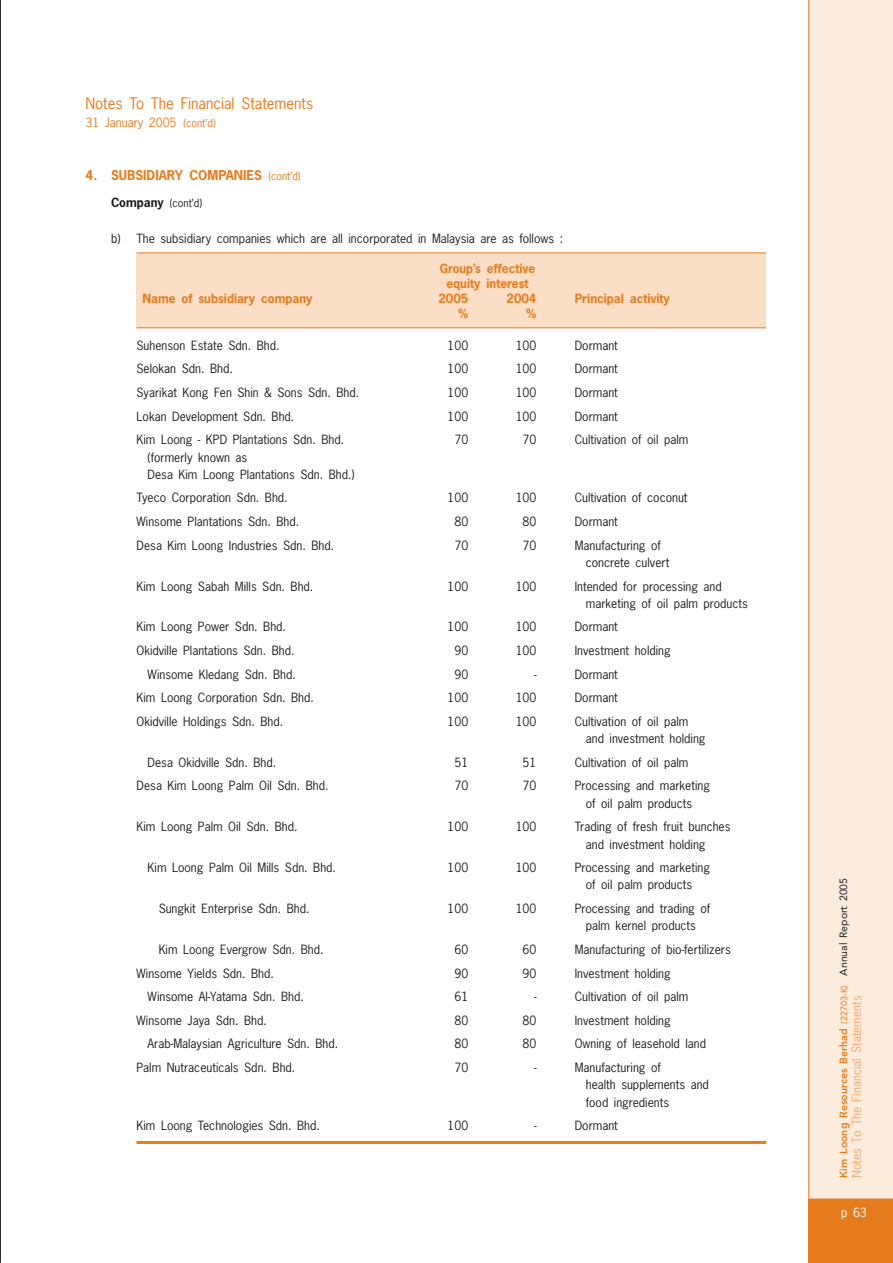
<style>
.page{position:relative;width:893px;height:1263px;background:#fff}
.page>*{position:absolute;margin:0;border:0;box-sizing:border-box;transform-origin:0 0}
.t1{font:15px "News Gothic";color:#e67b1d}
.t2{font:700 12.75px "News Gothic";color:#e67b1d}
.t3{font:12px/17.2px "News Gothic";color:#231f20}
.t4{font:700 12px/15px "News Gothic";color:#e67b1d;text-align:center}
.t5{font:12px "News Gothic";color:#f0a96e}
.t6{font:12px "News Gothic";color:#e67b1d}
.t7{font:12px "News Gothic";color:#fff}
.t8{font:800 10.5px "Avenir";color:#e67b1d}
.t9{font:10.5px "News Gothic";color:#231f20}
.s1{font-size:10.5px}
.s2{font-weight:400;font-size:10.5px}
.s3{font-weight:700;font-size:12px}
.s4{font-weight:400;font-size:9px}
.s5{font-weight:400;color:#231f20}
</style>
<div class="page">
<div style="left:808px;top:0;width:84px;height:1199px;background:#fcecde"></div>
<div style="left:808px;top:1199px;width:84px;height:64px;background:#e67b1d"></div>
<hr style="left:808px;top:0;width:1px;height:1263px;background:#e67b1d">
<hr style="left:0;top:0;width:1px;height:1263px;background:#231f20">
<div style="left:136px;top:253px;width:630px;height:75px;background:#fadec5"></div>
<hr style="left:136px;top:252px;width:630px;height:1px;background:#e67b1d">
<hr style="left:136px;top:327px;width:630px;height:1px;background:#e67b1d">
<hr style="left:136px;top:1141px;width:630px;height:3px;background:#e67b1d">
<p class="t1" style="left:85px;top:98px;width:229px">Notes To The Financial Statements</p>
<p class="t6" style="left:85px;top:118px;width:132px">31 January 2005 <span class="s1">(cont’d)</span></p>
<p class="t2" style="left:85px;top:170px;width:217px">4. SUBSIDIARY COMPANIES <span class="s2">(cont’d)</span></p>
<p class="t9" style="left:111px;top:198px;width:93px"><span class="s3">Company</span> (cont’d)</p>
<p class="t3" style="left:111px;top:230px;width:453px">b) The subsidiary companies which are all incorporated in Malaysia are as follows :</p>
<p class="t4" style="left:439px;top:261px;width:97px">Group’s effective equity interest</p>
<p class="t4" style="left:142px;top:291px;width:171px">Name of subsidiary company</p>
<p class="t4" style="left:438px;top:291px;width:31px">2005</p>
<p class="t4" style="left:506px;top:291px;width:31px">2004</p>
<p class="t4" style="left:574px;top:291px;width:97px">Principal activity</p>
<p class="t4" style="left:458px;top:306px;width:12px">%</p>
<p class="t4" style="left:526px;top:306px;width:12px">%</p>
<p class="t3" style="left:136px;top:338px;width:144px">Suhenson Estate Sdn. Bhd.</p>
<p class="t3" style="left:447px;top:338px;width:22px">100</p>
<p class="t3" style="left:515px;top:338px;width:22px">100</p>
<p class="t3" style="left:574px;top:338px;width:45px">Dormant</p>
<p class="t3" style="left:136px;top:361px;width:98px">Selokan Sdn. Bhd.</p>
<p class="t3" style="left:447px;top:361px;width:22px">100</p>
<p class="t3" style="left:515px;top:361px;width:22px">100</p>
<p class="t3" style="left:574px;top:361px;width:45px">Dormant</p>
<p class="t3" style="left:136px;top:385px;width:224px">Syarikat Kong Fen Shin &amp; Sons Sdn. Bhd.</p>
<p class="t3" style="left:447px;top:385px;width:22px">100</p>
<p class="t3" style="left:515px;top:385px;width:22px">100</p>
<p class="t3" style="left:574px;top:385px;width:45px">Dormant</p>
<p class="t3" style="left:136px;top:408px;width:159px">Lokan Development Sdn. Bhd.</p>
<p class="t3" style="left:447px;top:408px;width:22px">100</p>
<p class="t3" style="left:515px;top:408px;width:22px">100</p>
<p class="t3" style="left:574px;top:408px;width:45px">Dormant</p>
<p class="t3" style="left:136px;top:432px;width:209px">Kim Loong - KPD Plantations Sdn. Bhd.</p>
<p class="t3" style="left:454px;top:432px;width:15px">70</p>
<p class="t3" style="left:522px;top:432px;width:15px">70</p>
<p class="t3" style="left:574px;top:432px;width:115px">Cultivation of oil palm</p>
<p class="t3" style="left:148px;top:449px;width:208px">(formerly known as<br>Desa Kim Loong Plantations Sdn. Bhd.)</p>
<p class="t3" style="left:136px;top:490px;width:153px">Tyeco Corporation Sdn. Bhd.</p>
<p class="t3" style="left:447px;top:490px;width:22px">100</p>
<p class="t3" style="left:515px;top:490px;width:22px">100</p>
<p class="t3" style="left:574px;top:490px;width:114px">Cultivation of coconut</p>
<p class="t3" style="left:136px;top:514px;width:164px">Winsome Plantations Sdn. Bhd.</p>
<p class="t3" style="left:454px;top:514px;width:15px">80</p>
<p class="t3" style="left:522px;top:514px;width:15px">80</p>
<p class="t3" style="left:574px;top:514px;width:45px">Dormant</p>
<p class="t3" style="left:136px;top:537px;width:199px">Desa Kim Loong Industries Sdn. Bhd.</p>
<p class="t3" style="left:454px;top:537px;width:15px">70</p>
<p class="t3" style="left:522px;top:537px;width:15px">70</p>
<p class="t3" style="left:585px;top:537px;width:85px;text-indent:-11px">Manufacturing of concrete culvert</p>
<p class="t3" style="left:136px;top:578px;width:178px">Kim Loong Sabah Mills Sdn. Bhd.</p>
<p class="t3" style="left:447px;top:578px;width:22px">100</p>
<p class="t3" style="left:515px;top:578px;width:22px">100</p>
<p class="t3" style="left:585px;top:578px;width:163px;text-indent:-11px">Intended for processing and marketing of oil palm products</p>
<p class="t3" style="left:136px;top:619px;width:151px">Kim Loong Power Sdn. Bhd.</p>
<p class="t3" style="left:447px;top:619px;width:22px">100</p>
<p class="t3" style="left:515px;top:619px;width:22px">100</p>
<p class="t3" style="left:574px;top:619px;width:45px">Dormant</p>
<p class="t3" style="left:136px;top:643px;width:160px">Okidville Plantations Sdn. Bhd.</p>
<p class="t3" style="left:454px;top:643px;width:15px">90</p>
<p class="t3" style="left:515px;top:643px;width:22px">100</p>
<p class="t3" style="left:574px;top:643px;width:97px">Investment holding</p>
<p class="t3" style="left:148px;top:667px;width:150px">Winsome Kledang Sdn. Bhd.</p>
<p class="t3" style="left:454px;top:667px;width:15px">90</p>
<p class="t3" style="left:534px;top:667px;width:4px">-</p>
<p class="t3" style="left:574px;top:667px;width:45px">Dormant</p>
<p class="t3" style="left:136px;top:690px;width:179px">Kim Loong Corporation Sdn. Bhd.</p>
<p class="t3" style="left:447px;top:690px;width:22px">100</p>
<p class="t3" style="left:515px;top:690px;width:22px">100</p>
<p class="t3" style="left:574px;top:690px;width:45px">Dormant</p>
<p class="t3" style="left:136px;top:714px;width:148px">Okidville Holdings Sdn. Bhd.</p>
<p class="t3" style="left:447px;top:714px;width:22px">100</p>
<p class="t3" style="left:515px;top:714px;width:22px">100</p>
<p class="t3" style="left:585px;top:714px;width:121px;text-indent:-11px">Cultivation of oil palm and investment holding</p>
<p class="t3" style="left:148px;top:755px;width:130px">Desa Okidville Sdn. Bhd.</p>
<p class="t3" style="left:454px;top:755px;width:15px">51</p>
<p class="t3" style="left:522px;top:755px;width:15px">51</p>
<p class="t3" style="left:574px;top:755px;width:115px">Cultivation of oil palm</p>
<p class="t3" style="left:136px;top:778px;width:193px">Desa Kim Loong Palm Oil Sdn. Bhd.</p>
<p class="t3" style="left:454px;top:778px;width:15px">70</p>
<p class="t3" style="left:522px;top:778px;width:15px">70</p>
<p class="t3" style="left:574px;top:778px;width:137px;text-align:center">Processing and marketing of oil palm products</p>
<p class="t3" style="left:136px;top:819px;width:162px">Kim Loong Palm Oil Sdn. Bhd.</p>
<p class="t3" style="left:447px;top:819px;width:22px">100</p>
<p class="t3" style="left:515px;top:819px;width:22px">100</p>
<p class="t3" style="left:585px;top:819px;width:146px;text-indent:-11px">Trading of fresh fruit bunches and investment holding</p>
<p class="t3" style="left:148px;top:860px;width:190px">Kim Loong Palm Oil Mills Sdn. Bhd.</p>
<p class="t3" style="left:447px;top:860px;width:22px">100</p>
<p class="t3" style="left:515px;top:860px;width:22px">100</p>
<p class="t3" style="left:574px;top:860px;width:137px;text-align:center">Processing and marketing of oil palm products</p>
<p class="t3" style="left:159px;top:901px;width:152px">Sungkit Enterprise Sdn. Bhd.</p>
<p class="t3" style="left:447px;top:901px;width:22px">100</p>
<p class="t3" style="left:515px;top:901px;width:22px">100</p>
<p class="t3" style="left:574px;top:901px;width:137px;text-align:center">Processing and trading of palm kernel products</p>
<p class="t3" style="left:159px;top:942px;width:166px">Kim Loong Evergrow Sdn. Bhd.</p>
<p class="t3" style="left:454px;top:942px;width:15px">60</p>
<p class="t3" style="left:522px;top:942px;width:15px">60</p>
<p class="t3" style="left:574px;top:942px;width:157px">Manufacturing of bio-fertilizers</p>
<p class="t3" style="left:136px;top:965px;width:139px">Winsome Yields Sdn. Bhd.</p>
<p class="t3" style="left:454px;top:965px;width:15px">90</p>
<p class="t3" style="left:522px;top:965px;width:15px">90</p>
<p class="t3" style="left:574px;top:965px;width:97px">Investment holding</p>
<p class="t3" style="left:148px;top:989px;width:158px">Winsome Al-Yatama Sdn. Bhd.</p>
<p class="t3" style="left:454px;top:989px;width:15px">61</p>
<p class="t3" style="left:534px;top:989px;width:4px">-</p>
<p class="t3" style="left:574px;top:989px;width:115px">Cultivation of oil palm</p>
<p class="t3" style="left:136px;top:1013px;width:132px">Winsome Jaya Sdn. Bhd.</p>
<p class="t3" style="left:454px;top:1013px;width:15px">80</p>
<p class="t3" style="left:522px;top:1013px;width:15px">80</p>
<p class="t3" style="left:574px;top:1013px;width:97px">Investment holding</p>
<p class="t3" style="left:148px;top:1036px;width:192px">Arab-Malaysian Agriculture Sdn. Bhd.</p>
<p class="t3" style="left:454px;top:1036px;width:15px">80</p>
<p class="t3" style="left:522px;top:1036px;width:15px">80</p>
<p class="t3" style="left:574px;top:1036px;width:133px">Owning of leasehold land</p>
<p class="t3" style="left:136px;top:1060px;width:160px">Palm Nutraceuticals Sdn. Bhd.</p>
<p class="t3" style="left:454px;top:1060px;width:15px">70</p>
<p class="t3" style="left:534px;top:1060px;width:4px">-</p>
<p class="t3" style="left:585px;top:1060px;width:125px;text-indent:-11px">Manufacturing of<br>health supplements and food ingredients</p>
<p class="t3" style="left:136px;top:1118px;width:185px">Kim Loong Technologies Sdn. Bhd.</p>
<p class="t3" style="left:447px;top:1118px;width:22px">100</p>
<p class="t3" style="left:534px;top:1118px;width:4px">-</p>
<p class="t3" style="left:574px;top:1118px;width:45px">Dormant</p>
<p class="t8" style="left:839px;top:1178px;width:301px;rotate:-90deg">Kim Loong Resources Berhad <span class="s4">(22703-K)</span> <span class="s5">Annual Report 2005</span></p>
<p class="t5" style="left:851px;top:1178px;width:184px;rotate:-90deg">Notes To The Financial Statements</p>
<p class="t7" style="left:841px;top:1208px;width:27px">p 63</p>
</div>
